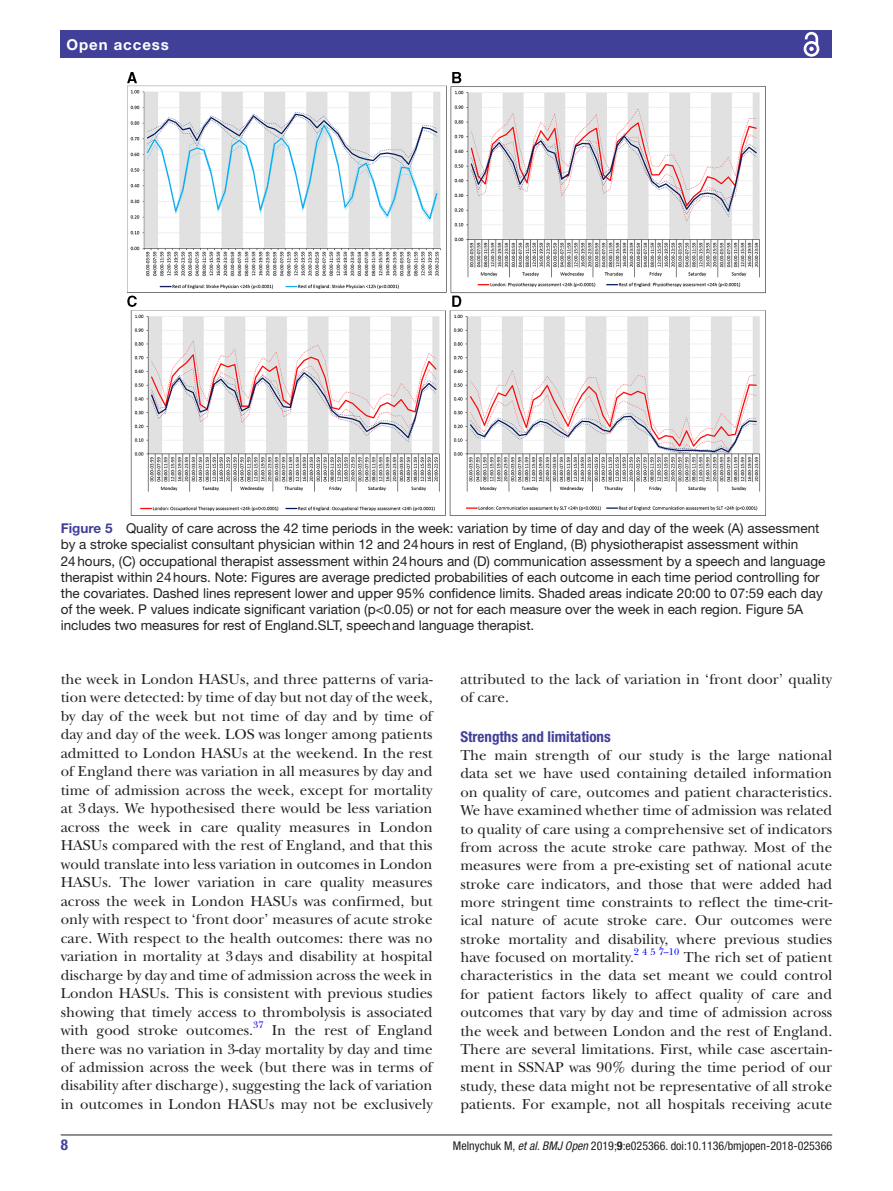
<style>
.page{position:relative;width:893px;height:1191px;background:#fff}
.page>*{position:absolute;margin:0;border:0;box-sizing:border-box;transform-origin:0 0}
.t1{font:15px/18.5px "New Baskerville";color:#231f20;text-align:justify}
.t2{font:700 condensed 15px "Helvetica Neue LT Std";color:#414099}
.t3{font:700 15px "Helvetica Neue LT Std";letter-spacing:.065em;color:#fff}
.t4{font:13.5px/16.2px "Helvetica Neue LT Std";color:#231f20}
.t5{font:condensed 12px "Helvetica Neue LT Std";color:#231f20}
.t6{font:9.9px "New Baskerville";color:#00f}
.s1{font-weight:700;color:#414099}
.s2{font-style:italic}
.s3{font-weight:700}
</style>
<div class="page">
<hr style="left:61px;top:1134px;width:771px;height:1px;background:#231f20">
<div style="left:61px;top:31px;width:771px;height:27px;background:#414099"></div>
<svg style="left:803px;top:31px;width:17px;height:26px"></svg>
<img style="left:127px;top:73px;width:638px;height:442px">
<p class="t3" style="left:66px;top:35px;width:104px">Open access</p>
<p class="t4" style="left:61px;top:520px;width:766px"><span class="s1">Figure 5</span> Quality of care across the 42 time periods in the week: variation by time of day and day of the week (A) assessment by a stroke specialist consultant physician within 12 and 24hours in rest of England, (B) physiotherapist assessment within 24hours, (C) occupational therapist assessment within 24hours and (D) communication assessment by a speech and language therapist within 24hours. Note: Figures are average predicted probabilities of each outcome in each time period controlling for the covariates. Dashed lines represent lower and upper 95% confidence limits. Shaded areas indicate 20:00 to 07:59 each day of the week. P values indicate significant variation (p&lt;0.05) or not for each measure over the week in each region. Figure 5A includes two measures for rest of England.SLT, speechand language therapist.</p>
<p class="t1" style="left:61px;top:670px;width:373px">the week in London HASUs, and three patterns of varia&shy;tion were detected: by time of day but not day of the week, by day of the week but not time of day and by time of day and day of the week. LOS was longer among patients admitted to London HASUs at the weekend. In the rest of England there was variation in all measures by day and time of admission across the week, except for mortality at 3days. We hypothesised there would be less variation across the week in care quality measures in London HASUs compared with the rest of England, and that this would translate into less variation in outcomes in London HASUs. The lower variation in care quality measures across the week in London HASUs was confirmed, but only with respect to ‘front door’ measures of acute stroke care. With respect to the health outcomes: there was no variation in mortality at 3days and disability at hospital discharge by day and time of admission across the week in London HASUs. This is consistent with previous studies showing that timely access to thrombolysis is associated with good stroke outcomes.</p>
<p class="t6" style="left:253px;top:1019px;width:12px">37</p>
<p class="t1" style="left:61px;top:1021px;width:373px;text-indent:211px">In the rest of England there was no variation in 3-day mortality by day and time of admission across the week (but there was in terms of disability after discharge), suggesting the lack of variation in outcomes in London HASUs may not be exclusively</p>
<p class="t1" style="left:460px;top:670px;width:373px">attributed to the lack of variation in ‘front door’ quality of care.</p>
<p class="t2" style="left:460px;top:727px;width:152px">Strengths and limitations</p>
<p class="t1" style="left:460px;top:746px;width:373px">The main strength of our study is the large national data set we have used containing detailed information on quality of care, outcomes and patient characteristics.<br>We have examined whether time of admission was related to quality of care using a comprehensive set of indicators from across the acute stroke care pathway. Most of the measures were from a pre-existing set of national acute stroke care indicators, and those that were added had more stringent time constraints to reflect the time-crit&shy;ical nature of acute stroke care. Our outcomes were stroke mortality and disability, where previous studies have focused on mortality.<sup>2</sup> <sup>4</sup> <sup>5</sup> <sup>7–10</sup> The rich set of patient characteristics in the data set meant we could control for patient factors likely to affect quality of care and outcomes that vary by day and time of admission across the week and between London and the rest of England.<br>There are several limitations. First, while case ascertain&shy;ment in SSNAP was 90% during the time period of our study, these data might not be representative of all stroke patients. For example, not all hospitals receiving acute</p>
<p class="t2" style="left:61px;top:1135px;width:9px">8</p>
<p class="t5" style="left:453px;top:1138px;width:381px">Melnychuk M, <span class="s2">et al</span>. <span class="s2">BMJ Open</span> 2019;<span class="s3">9</span>:e025366. doi:10.1136/bmjopen-2018-025366</p>
</div>
